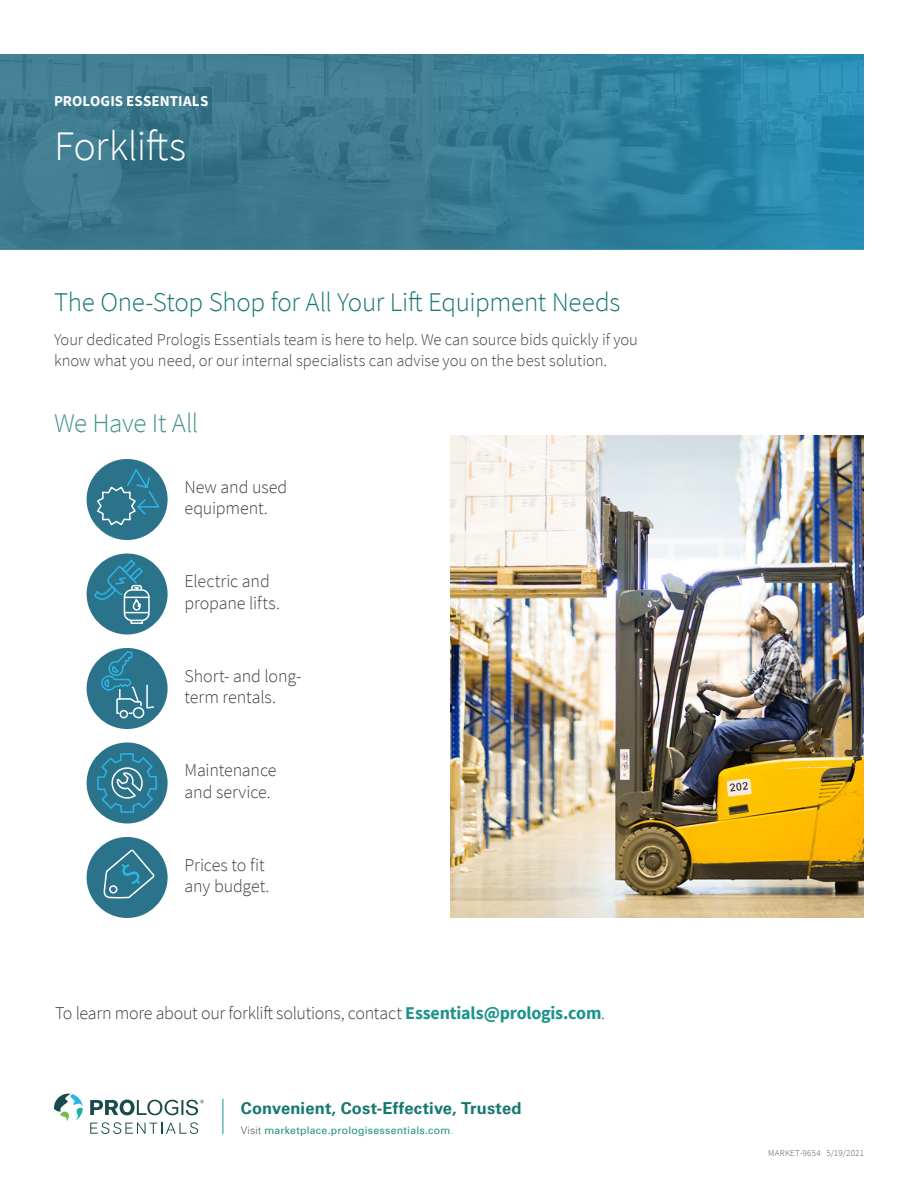
<style>
.page{position:relative;width:918px;height:1188px;background:#fff}
.page>*{position:absolute;margin:0;border:0;box-sizing:border-box;transform-origin:0 0}
.Section_Header{font:300 42px "Source Sans Pro";letter-spacing:-.015em;color:#fff}
.Paragraph_Header{font:300 27px "Source Sans Pro";letter-spacing:-.01em;color:#177870}
.Bullets{font:300 27px "Source Sans Pro";letter-spacing:-.015em;color:#45938d}
.Bullets-2{font:300 18px/21.6px "Source Sans Pro";letter-spacing:-.01em;color:#414141}
.Bullets-3{font:300 16.5px/21px "Source Sans Pro";letter-spacing:-.005em;color:#414141}
.CTA-teal{font:700 16.5px "Univers LT Std";letter-spacing:.01em;color:#177870}
.Paragraph_Header-2{font:700 15px "Source Sans Pro";letter-spacing:.01em;color:#fff}
.Body{font:10.5px "Univers LT Std";letter-spacing:.025em;color:#209089}
.Body-2{font:300 9px "Source Sans Pro";letter-spacing:.03em;color:#57585a}
.s1{font-weight:700;color:#1c948c}
.s2{font-weight:300;color:#57585a}
.s3{font-weight:300;color:#4da6a1}
</style>
<div class="page">
<svg style="left:54px;top:1094px;width:29px;height:27px"></svg>
<svg style="left:90px;top:1100px;width:114px;height:15px"></svg>
<svg style="left:90px;top:1122px;width:108px;height:12px"></svg>
<hr style="left:223px;top:1099px;width:1px;height:35px;background:#1c948c">
<svg style="left:0;top:54px;width:864px;height:196px;background:#367e97"></svg>
<img style="left:451px;top:435px;width:413px;height:483px">
<div style="left:87px;top:459px;width:81px;height:81px;background:#2b738a;border-radius:50%"></div>
<svg style="left:96px;top:467px;width:65px;height:60px"></svg>
<div style="left:87px;top:554px;width:81px;height:80px;background:#2b738a;border-radius:50%"></div>
<svg style="left:93px;top:558px;width:57px;height:67px"></svg>
<div style="left:87px;top:648px;width:81px;height:81px;background:#2b738a;border-radius:50%"></div>
<svg style="left:100px;top:650px;width:55px;height:69px"></svg>
<div style="left:87px;top:742px;width:81px;height:82px;background:#2b738a;border-radius:50%"></div>
<svg style="left:97px;top:745px;width:61px;height:69px"></svg>
<div style="left:87px;top:837px;width:81px;height:81px;background:#2b738a;border-radius:50%"></div>
<svg style="left:104px;top:849px;width:51px;height:50px"></svg>
<p class="Paragraph_Header-2" style="left:54px;top:91px;width:156px">PROLOGIS ESSENTIALS</p>
<p class="Section_Header" style="left:54px;top:120px;width:134px">Forklifts</p>
<p class="Paragraph_Header" style="left:54px;top:285px;width:568px">The One-Stop Shop for All Your Lift Equipment Needs</p>
<p class="Bullets-3" style="left:54px;top:329px;width:586px">Your dedicated Prologis Essentials team is here to help. We can source bids quickly if you know what you need, or our internal specialists can advise you on the best solution.</p>
<p class="Bullets" style="left:54px;top:406px;width:146px">We Have It All</p>
<p class="Bullets-2" style="left:185px;top:476px;width:104px">New and used equipment.</p>
<p class="Bullets-2" style="left:185px;top:571px;width:97px">Electric and propane lifts.</p>
<p class="Bullets-2" style="left:185px;top:665px;width:118px">Short- and long&shy;term rentals.</p>
<p class="Bullets-2" style="left:185px;top:760px;width:93px">Maintenance and service.</p>
<p class="Bullets-2" style="left:185px;top:854px;width:86px">Prices to fit any budget.</p>
<p class="Bullets-2" style="left:55px;top:1003px;width:551px">To learn more about our forklift solutions, contact <span class="s1">Essentials@prologis.com</span>.</p>
<p class="CTA-teal" style="left:241px;top:1098px;width:282px">Convenient, Cost-Effective, Trusted</p>
<p class="Body" style="left:241px;top:1124px;width:214px"><span class="s2">Visit</span> marketplace.prologisessentials.com<span class="s3">.</span></p>
<p class="Body-2" style="left:768px;top:1148px;width:97px">MARKET-9654 5/19/2021</p>
</div>
